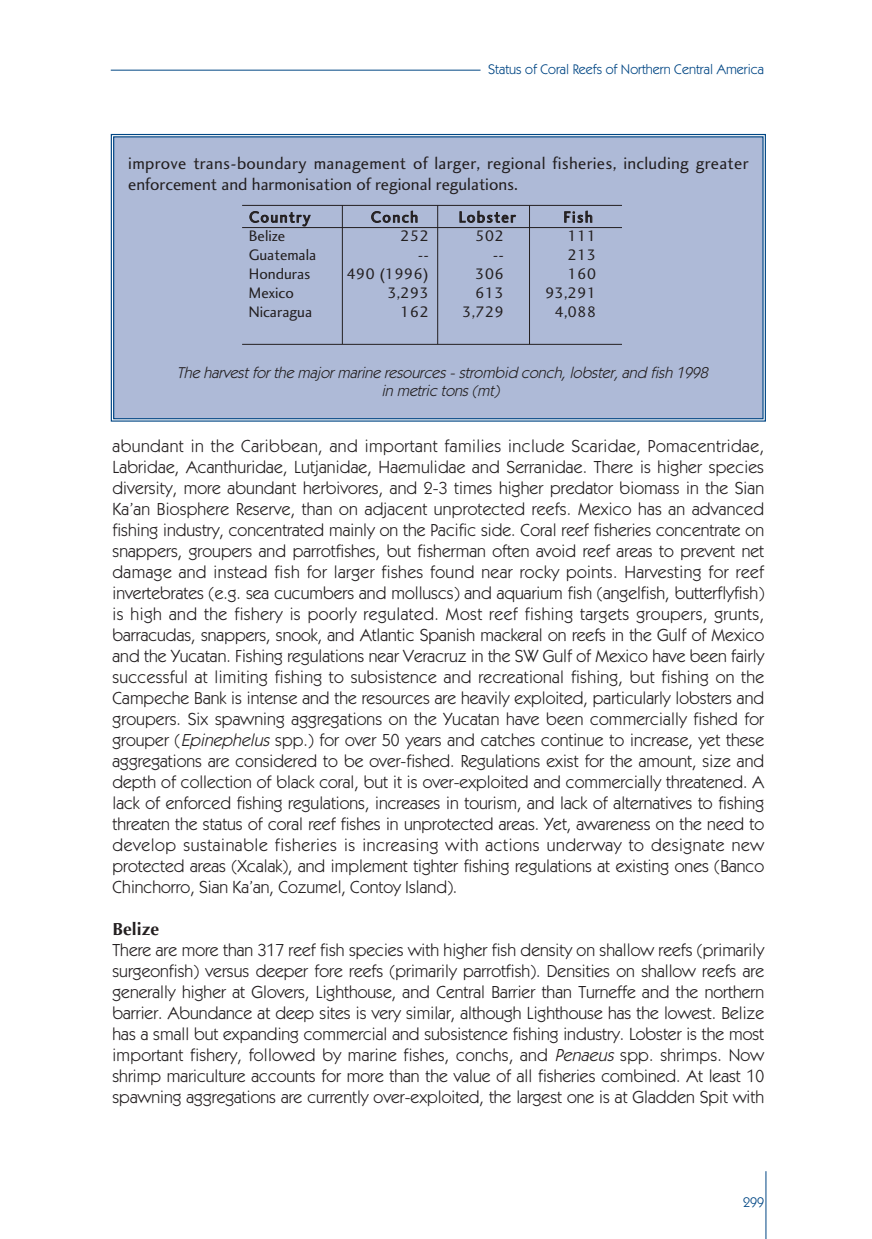
<style>
.page{position:relative;width:872px;height:1239px;background:#fff}
.page>*{position:absolute;margin:0;border:0;box-sizing:border-box;transform-origin:0 0}
.t1{font:17.5px/21px "Itc Kabel";color:#231f20;text-align:justify}
.t2{font:17.5px/21px "Charlotte Sans Book Plain";letter-spacing:.015em;color:#231f20}
.t3{font:700 17.5px "Optima";color:#231f20}
.t4{font:15.75px "Charlotte Sans Book Plain";color:#231f20}
.t5{font:italic 15.75px/18.9px "Itc Kabel";color:#231f20;text-align:center}
.t6{font:15.75px "Charlotte Sans Book Plain";letter-spacing:.09em;color:#231f20}
.t7{font:14px "Itc Kabel";color:#004684}
.s1{font-style:italic}
</style>
<div class="page">
<hr style="left:765px;top:1171px;width:1px;height:68px;background:#004684">
<hr style="left:111px;top:70px;width:369px;height:1px;background:#004684">
<div style="left:110px;top:133px;width:656px;height:289px;background:#aebad7"></div>
<hr style="left:242px;top:205px;width:380px;height:1px;background:#231f20">
<hr style="left:242px;top:227px;width:380px;height:1px;background:#231f20">
<hr style="left:242px;top:344px;width:380px;height:1px;background:#231f20">
<hr style="left:342px;top:205px;width:1px;height:139px;background:#231f20">
<hr style="left:529px;top:205px;width:1px;height:139px;background:#231f20">
<hr style="left:437px;top:205px;width:1px;height:139px;background:#231f20">
<p class="t7" style="left:488px;top:64px;width:277px">Status of Coral Reefs of Northern Central America</p>
<p class="t2" style="left:128px;top:154px;width:621px">improve trans-boundary management of larger, regional fisheries, including greater enforcement and harmonisation of regional regulations.</p>
<p class="t6" style="left:249px;top:211px;width:63px">Country</p>
<p class="t4" style="left:371px;top:211px;width:49px">Conch</p>
<p class="t6" style="left:458px;top:211px;width:58px">Lobster</p>
<p class="t4" style="left:563px;top:211px;width:31px">Fish</p>
<p class="t4" style="left:249px;top:230px;width:38px">Belize</p>
<p class="t4" style="left:400px;top:230px;width:30px">252</p>
<p class="t4" style="left:475px;top:230px;width:30px">502</p>
<p class="t4" style="left:567px;top:230px;width:30px">111</p>
<p class="t4" style="left:249px;top:249px;width:69px">Guatemala</p>
<p class="t4" style="left:418px;top:249px;width:13px">--</p>
<p class="t4" style="left:493px;top:249px;width:13px">--</p>
<p class="t4" style="left:567px;top:249px;width:30px">213</p>
<p class="t4" style="left:249px;top:268px;width:63px">Honduras</p>
<p class="t4" style="left:346px;top:268px;width:84px">490 (1996)</p>
<p class="t4" style="left:475px;top:268px;width:30px">306</p>
<p class="t4" style="left:567px;top:268px;width:30px">160</p>
<p class="t4" style="left:249px;top:287px;width:47px">Mexico</p>
<p class="t4" style="left:387px;top:287px;width:43px">3,293</p>
<p class="t4" style="left:475px;top:287px;width:30px">613</p>
<p class="t4" style="left:545px;top:287px;width:53px">93,291</p>
<p class="t4" style="left:249px;top:306px;width:65px">Nicaragua</p>
<p class="t4" style="left:400px;top:306px;width:30px">162</p>
<p class="t4" style="left:462px;top:306px;width:43px">3,729</p>
<p class="t4" style="left:554px;top:306px;width:43px">4,088</p>
<p class="t5" style="left:177px;top:364px;width:535px">The harvestforthe majormarine resources -strombid conch,lobster,and fish 1998 in metric tons (mt)</p>
<p class="t1" style="left:112px;top:437px;width:653px">abundant in the Caribbean, and important families include Scaridae, Pomacentridae, Labridae, Acanthuridae, Lutjanidae, Haemulidae and Serranidae. There is higher species diversity, more abundant herbivores, and 2-3 times higher predator biomass in the Sian Ka’an Biosphere Reserve, than on adjacent unprotected reefs. Mexico has an advanced fishing industry, concentrated mainly on the Pacific side. Coral reef fisheries concentrate on snappers, groupers and parrotfishes, but fisherman often avoid reef areas to prevent net damage and instead fish for larger fishes found near rocky points. Harvesting for reef invertebrates (e.g. sea cucumbers and molluscs) and aquarium fish (angelfish, butterflyfish) is high and the fishery is poorly regulated. Most reef fishing targets groupers, grunts, barracudas, snappers, snook, and Atlantic Spanish mackeral on reefs in the Gulf of Mexico and the Yucatan. Fishing regulations near Veracruz in the SW Gulf of Mexico have been fairly successful at limiting fishing to subsistence and recreational fishing, but fishing on the Campeche Bank is intense and the resources are heavily exploited, particularly lobsters and groupers. Six spawning aggregations on the Yucatan have been commercially fished for grouper (<span class="s1">Epinephelus</span> spp.) for over 50 years and catches continue to increase, yet these aggregations are considered to be over-fished. Regulations exist for the amount, size and depth of collection of black coral, but it is over-exploited and commercially threatened. A lack of enforced fishing regulations, increases in tourism, and lack of alternatives to fishing threaten the status of coral reef fishes in unprotected areas. Yet, awareness on the need to develop sustainable fisheries is increasing with actions underway to designate new protected areas (Xcalak), and implement tighter fishing regulations at existing ones (Banco Chinchorro, Sian Ka’an, Cozumel, Contoy Island).</p>
<p class="t3" style="left:112px;top:922px;width:48px">Belize</p>
<p class="t1" style="left:112px;top:941px;width:653px">There are more than 317 reef fish species with higher fish density on shallow reefs (primarily surgeonfish) versus deeper fore reefs (primarily parrotfish). Densities on shallow reefs are generally higher at Glovers, Lighthouse, and Central Barrier than Turneffe and the northern barrier. Abundance at deep sites is very similar, although Lighthouse has the lowest. Belize has a small but expanding commercial and subsistence fishing industry. Lobster is the most important fishery, followed by marine fishes, conchs, and <span class="s1">Penaeus</span> spp. shrimps. Now shrimp mariculture accounts for more than the value of all fisheries combined. At least 10 spawning aggregations are currently over-exploited, the largest one is at Gladden Spit with</p>
<p class="t7" style="left:743px;top:1197px;width:22px">299</p>
</div>
